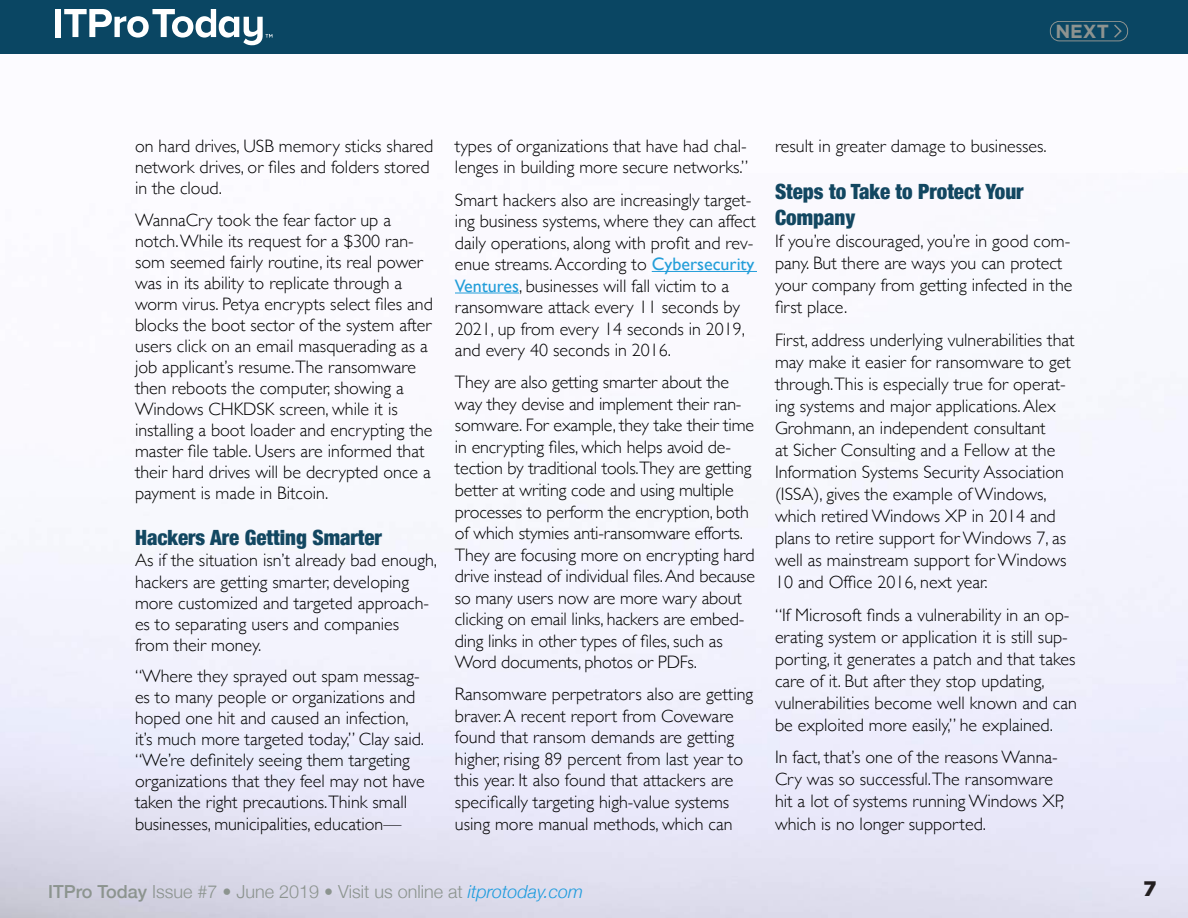
<style>
.page{position:relative;width:1188px;height:918px;background:#fff}
.page>*{position:absolute;margin:0;border:0;box-sizing:border-box;transform-origin:0 0}
.t1{font:900 condensed 21px/26.2px "Helvetica Neue";color:#124761}
.t2{font:900 21px "Gotham";color:#231f20}
.t3{font:700 18.9px "Gotham";color:#8d9390}
.t4{font:300 18px/21.6px "Gill Sans";color:#000}
.t5{font:300 18px "Helvetica Neue";color:#8c948f}
.s1{font-weight:400;color:#239ed9}
.s2{font-weight:500}
.s3{font-style:italic;color:#1f9cde}
</style>
<div class="page">
<div style="left:0;top:0;width:1188px;height:54px;background:#0a4663"></div>
<div style="left:56px;top:9px;width:5px;height:28px;background:#fff"></div>
<svg style="left:64px;top:9px;width:208px;height:36px"></svg>
<hr style="left:652px;top:271px;width:105px;height:1px;background:#239ed9">
<hr style="left:455px;top:293px;width:64px;height:1px;background:#239ed9">
<div style="left:1050px;top:21px;width:78px;height:20px;border:1px solid #8d9390;border-radius:9px"></div>
<svg style="left:1114px;top:23px;width:9px;height:16px"></svg>
<p class="t3" style="left:1055px;top:21px;width:55px">NEXT</p>
<p class="t4" style="left:135px;top:135px;width:300px;line-height:21px">on hard drives, USB memory sticks shared network drives, or files and folders stored in the cloud.</p>
<p class="t4" style="left:135px;top:208px;width:299px;line-height:21px">WannaCry took the fear factor up a notch. While its request for a $300 ran&shy;som seemed fairly routine, its real power was in its ability to replicate through a worm virus. Petya encrypts select files and blocks the boot sector of the system after users click on an email masquerading as a job applicant’s resume.The ransomware then reboots the computer, showing a Windows CHKDSK screen, while it is installing a boot loader and encrypting the master file table. Users are informed that their hard drives will be decrypted once a payment is made in Bitcoin.</p>
<p class="t1" style="left:135px;top:524px;width:249px">Hackers Are Getting Smarter</p>
<p class="t4" style="left:135px;top:549px;width:304px;line-height:21px">As if the situation isn’t already bad enough, hackers are getting smarter, developing more customized and targeted approach&shy;es to separating users and companies from their money.</p>
<p class="t4" style="left:135px;top:665px;width:291px;line-height:21px">“Where they sprayed out spam messag&shy;es to many people or organizations and hoped one hit and caused an infection, it’s much more targeted today,” Clay said. “We’re definitely seeing them targeting organizations that they feel may not have taken the right precautions.Think small businesses, municipalities, education—</p>
<p class="t4" style="left:455px;top:134px;width:295px">types of organizations that have had chal&shy;lenges in building more secure networks.”</p>
<p class="t4" style="left:455px;top:188px;width:302px">Smart hackers also are increasingly target&shy;ing business systems, where they can affect daily operations, along with profit and rev&shy;enue streams. According to <span class="s1">Cybersecurity Ventures</span>, businesses will fall victim to a ransomware attack every 11 seconds by 2021, up from every 14 seconds in 2019, and every 40 seconds in 2016.</p>
<p class="t4" style="left:455px;top:371px;width:302px">They are also getting smarter about the way they devise and implement their ran&shy;somware. For example, they take their time in encrypting files, which helps avoid de&shy;tection by traditional tools.They are getting better at writing code and using multiple processes to perform the encryption, both of which stymies anti-ransomware efforts.<br>They are focusing more on encrypting hard drive instead of individual files. And because so many users now are more wary about clicking on email links, hackers are embed&shy;ding links in other types of files, such as Word documents, photos or PDFs.</p>
<p class="t4" style="left:455px;top:683px;width:300px">Ransomware perpetrators also are getting braver. A recent report from Coveware found that ransom demands are getting higher, rising 89 percent from last year to this year. It also found that attackers are specifically targeting high-value systems using more manual methods, which can</p>
<p class="t4" style="left:775px;top:134px;width:273px">result in greater damage to businesses.</p>
<p class="t1" style="left:775px;top:177px;width:250px">Steps to Take to Protect Your<br>Company</p>
<p class="t4" style="left:775px;top:230px;width:299px;line-height:22px">If you’re discouraged, you’re in good com&shy;pany. But there are ways you can protect your company from getting infected in the first place.</p>
<p class="t4" style="left:775px;top:328px;width:301px;line-height:22px">First, address underlying vulnerabilities that may make it easier for ransomware to get through.This is especially true for operat&shy;ing systems and major applications. Alex Grohmann, an independent consultant<br>at Sicher Consulting and a Fellow at the Information Systems Security Association (ISSA), gives the example of Windows, which retired Windows XP in 2014 and plans to retire support for Windows 7, as well as mainstream support for Windows 10 and Office 2016, next year.</p>
<p class="t4" style="left:775px;top:603px;width:304px;line-height:22px">“If Microsoft finds a vulnerability in an op&shy;erating system or application it is still sup&shy;porting, it generates a patch and that takes care of it. But after they stop updating, vulnerabilities become well known and can be exploited more easily,” he explained.</p>
<p class="t4" style="left:775px;top:746px;width:290px;line-height:22px">In fact, that’s one of the reasons Wanna-Cry was so successful.The ransomware hit a lot of systems running Windows XP, which is no longer supported.</p>
<p class="t5" style="left:48px;top:877px;width:537px"><span class="s2">ITPro Today</span> Issue #7 • June 2019 • Visit us online at <span class="s3">itprotoday.com</span></p>
<p class="t2" style="left:1144px;top:876px;width:14px">7</p>
</div>
